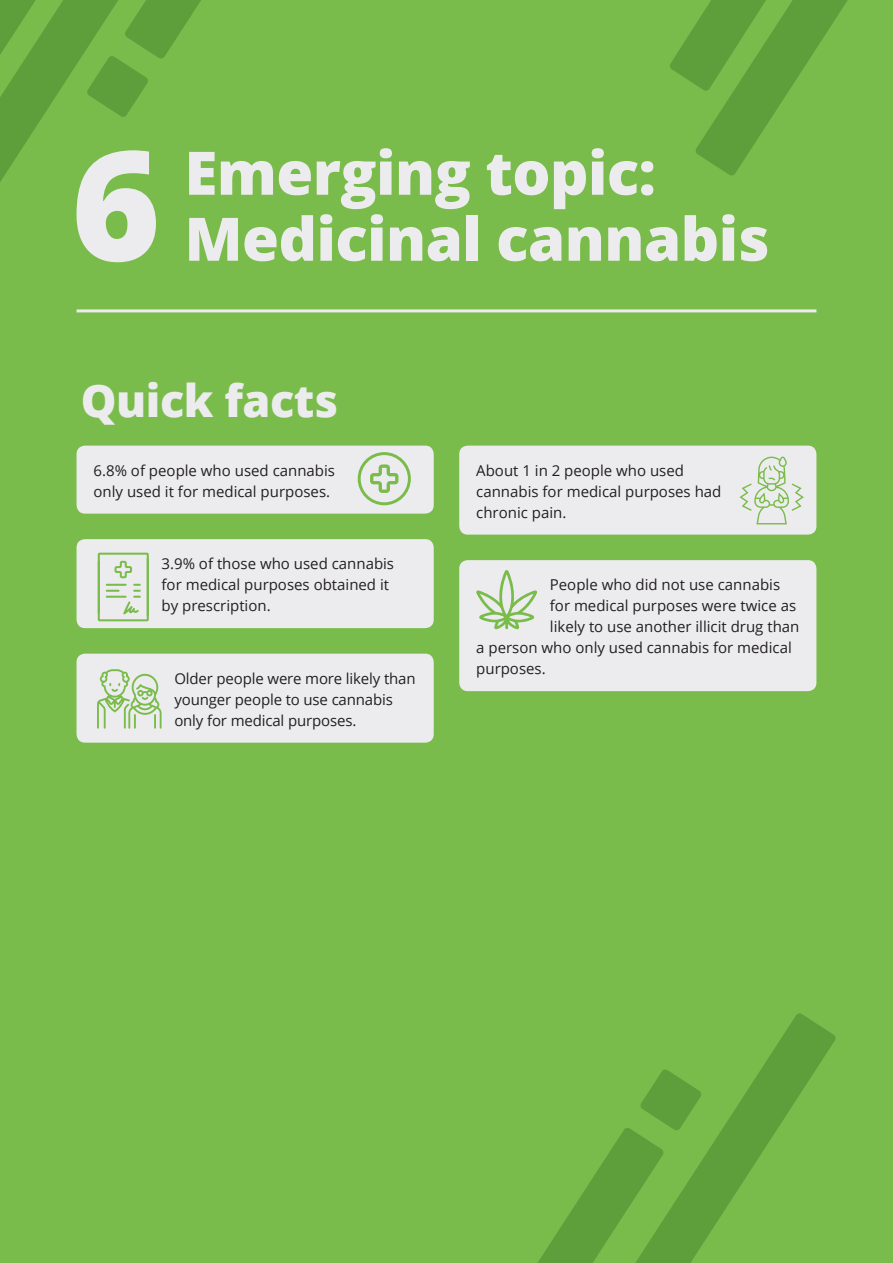
<style>
.page{position:relative;width:893px;height:1263px;background:#7abc4b}
.page>*{position:absolute;margin:0;border:0;box-sizing:border-box;transform-origin:0 0}
.Heading_1{font:800 152.4px "Open Sans";color:#ececee}
.Heading_1-2{font:800 60px/66px "Open Sans";letter-spacing:-.01em;color:#ececee}
.Quick_Facts_Heading{font:800 45px "Open Sans";letter-spacing:-.01em;color:#ececee}
.Quick_Facts{font:15px/21px "Open Sans";color:#231f20}
</style>
<div class="page">
<svg style="left:538px;top:1013px;width:298px;height:250px"></svg>
<svg style="left:670px;top:0;width:178px;height:176px"></svg>
<svg style="left:79px;top:0;width:122px;height:117px"></svg>
<svg style="left:0;top:0;width:79px;height:618px"></svg>
<div style="left:77px;top:446px;width:357px;height:68px;background:#ececee;border-radius:9px"></div>
<hr style="left:77px;top:309px;width:739px;height:3px;background:#ececee">
<div style="left:459px;top:446px;width:357px;height:89px;background:#ececee;border-radius:9px"></div>
<div style="left:77px;top:539px;width:357px;height:89px;background:#ececee;border-radius:9px"></div>
<div style="left:77px;top:654px;width:357px;height:89px;background:#ececee;border-radius:9px"></div>
<div style="left:459px;top:560px;width:357px;height:131px;background:#ececee;border-radius:9px"></div>
<svg style="left:739px;top:457px;width:65px;height:67px"></svg>
<svg style="left:97px;top:669px;width:65px;height:60px"></svg>
<svg style="left:98px;top:553px;width:51px;height:68px"></svg>
<svg style="left:358px;top:452px;width:53px;height:53px"></svg>
<svg style="left:476px;top:570px;width:61px;height:59px"></svg>
<p class="Heading_1" style="left:71px;top:89px;width:91px">6</p>
<p class="Heading_1-2" style="left:185px;top:137px;width:586px">Emerging topic:<br>Medicinal cannabis</p>
<p class="Quick_Facts_Heading" style="left:81px;top:366px;width:259px">Quick facts</p>
<p class="Quick_Facts" style="left:94px;top:459px;width:243px">6.8% of people who used cannabis only used it for medical purposes.</p>
<p class="Quick_Facts" style="left:476px;top:459px;width:247px">About 1 in 2 people who used cannabis for medical purposes had chronic pain.</p>
<p class="Quick_Facts" style="left:162px;top:553px;width:234px">3.9% of those who used cannabis for medical purposes obtained it by prescription.</p>
<p class="Quick_Facts" style="left:550px;top:574px;width:232px">People who did not use cannabis</p>
<p class="Quick_Facts" style="left:550px;top:595px;width:248px">for medical purposes were twice as</p>
<p class="Quick_Facts" style="left:550px;top:616px;width:251px">likely to use another illicit drug than</p>
<p class="Quick_Facts" style="left:476px;top:637px;width:317px">a person who only used cannabis for medical</p>
<p class="Quick_Facts" style="left:476px;top:658px;width:71px">purposes.</p>
<p class="Quick_Facts" style="left:174px;top:667px;width:243px">Older people were more likely than younger people to use cannabis only for medical purposes.</p>
</div>
